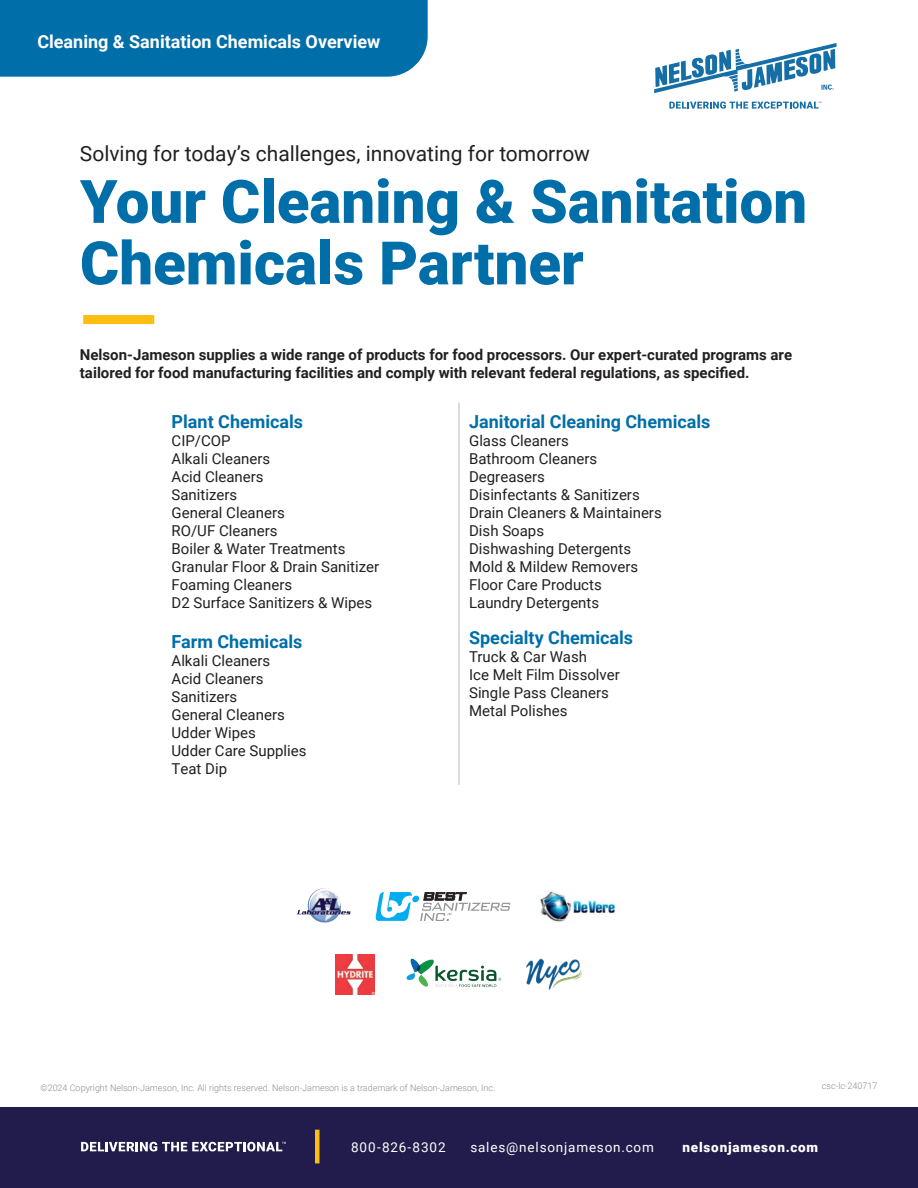
<style>
.page{position:relative;width:918px;height:1188px;background:#fff}
.page>*{position:absolute;margin:0;border:0;box-sizing:border-box;transform-origin:0 0}
.t1{font:900 60px/61.5px "Roboto";color:#006ea9}
.t2{font:21px "Roboto";color:#231f20}
.t3{font:700 18px "Roboto";color:#006ea9}
.t4{font:700 18px "Roboto";color:#fff}
.t5{font:15px "Roboto";color:#231f20}
.t6{font:700 15px/18px "Roboto";color:#231f20}
.t7{font:13.5px "Roboto";letter-spacing:.06em;color:#fff}
.t8{font:900 13.5px "Roboto";letter-spacing:.06em;color:#fff}
.Body{font:300 9px "Roboto";color:#8a8c8f}
</style>
<div class="page">
<svg style="left:669px;top:102px;width:152px;height:7px"></svg>
<svg style="left:654px;top:43px;width:183px;height:50px"></svg>
<div style="left:83px;top:315px;width:71px;height:9px;background:#fdbe12"></div>
<hr style="left:458px;top:403px;width:2px;height:382px;background:#d8d9db">
<img style="left:297px;top:888px;width:54px;height:35px">
<svg style="left:420px;top:892px;width:90px;height:29px"></svg>
<div style="left:412px;top:896px;width:7px;height:6px;background:#00aeef;border-radius:50%"></div>
<svg style="left:376px;top:892px;width:36px;height:29px"></svg>
<img style="left:540px;top:891px;width:82px;height:31px">
<img style="left:406px;top:958px;width:96px;height:29px">
<img style="left:526px;top:958px;width:56px;height:32px">
<img style="left:335px;top:955px;width:40px;height:39px">
<div style="left:0;top:0;width:428px;height:77px;background:#006ea9"></div>
<div style="left:0;top:1107px;width:918px;height:81px;background:#221c4c"></div>
<svg style="left:81px;top:1142px;width:205px;height:9px"></svg>
<div style="left:315px;top:1130px;width:5px;height:33px;background:#fdbe12"></div>
<p class="t4" style="left:37px;top:29px;width:345px">Cleaning &amp; Sanitation Chemicals Overview</p>
<p class="t2" style="left:80px;top:139px;width:512px">Solving for today’s challenges, innovating for tomorrow</p>
<p class="t1" style="left:80px;top:169px;width:729px">Your Cleaning &amp; Sanitation<br>Chemicals Partner</p>
<p class="t6" style="left:80px;top:345px;width:714px">Nelson-Jameson supplies a wide range of products for food processors. Our expert-curated programs are tailored for food manufacturing facilities and comply with relevant federal regulations, as specified.</p>
<p class="t3" style="left:172px;top:409px;width:133px">Plant Chemicals</p>
<p class="t5" style="left:172px;top:431px;width:61px">CIP/COP</p>
<p class="t5" style="left:172px;top:449px;width:100px">Alkali Cleaners</p>
<p class="t5" style="left:172px;top:467px;width:94px">Acid Cleaners</p>
<p class="t5" style="left:172px;top:485px;width:67px">Sanitizers</p>
<p class="t5" style="left:172px;top:503px;width:115px">General Cleaners</p>
<p class="t5" style="left:172px;top:521px;width:108px">RO/UF Cleaners</p>
<p class="t5" style="left:172px;top:539px;width:176px">Boiler &amp; Water Treatments</p>
<p class="t5" style="left:172px;top:557px;width:209px">Granular Floor &amp; Drain Sanitizer</p>
<p class="t5" style="left:172px;top:575px;width:122px">Foaming Cleaners</p>
<p class="t5" style="left:172px;top:593px;width:202px">D2 Surface Sanitizers &amp; Wipes</p>
<p class="t3" style="left:172px;top:629px;width:132px">Farm Chemicals</p>
<p class="t5" style="left:172px;top:650px;width:100px">Alkali Cleaners</p>
<p class="t5" style="left:172px;top:668px;width:94px">Acid Cleaners</p>
<p class="t5" style="left:172px;top:686px;width:67px">Sanitizers</p>
<p class="t5" style="left:172px;top:704px;width:115px">General Cleaners</p>
<p class="t5" style="left:172px;top:722px;width:86px">Udder Wipes</p>
<p class="t5" style="left:172px;top:740px;width:137px">Udder Care Supplies</p>
<p class="t5" style="left:172px;top:758px;width:57px">Teat Dip</p>
<p class="t3" style="left:469px;top:409px;width:243px">Janitorial Cleaning Chemicals</p>
<p class="t5" style="left:469px;top:431px;width:101px">Glass Cleaners</p>
<p class="t5" style="left:469px;top:449px;width:130px">Bathroom Cleaners</p>
<p class="t5" style="left:469px;top:467px;width:77px">Degreasers</p>
<p class="t5" style="left:469px;top:485px;width:172px">Disinfectants &amp; Sanitizers</p>
<p class="t5" style="left:469px;top:503px;width:194px">Drain Cleaners &amp; Maintainers</p>
<p class="t5" style="left:469px;top:521px;width:76px">Dish Soaps</p>
<p class="t5" style="left:469px;top:539px;width:163px">Dishwashing Detergents</p>
<p class="t5" style="left:469px;top:557px;width:171px">Mold &amp; Mildew Removers</p>
<p class="t5" style="left:469px;top:575px;width:134px">Floor Care Products</p>
<p class="t5" style="left:469px;top:593px;width:132px">Laundry Detergents</p>
<p class="t3" style="left:469px;top:625px;width:166px">Specialty Chemicals</p>
<p class="t5" style="left:469px;top:647px;width:119px">Truck &amp; Car Wash</p>
<p class="t5" style="left:469px;top:665px;width:152px">Ice Melt Film Dissolver</p>
<p class="t5" style="left:469px;top:683px;width:141px">Single Pass Cleaners</p>
<p class="t5" style="left:469px;top:701px;width:100px">Metal Polishes</p>
<p class="Body" style="left:41px;top:1081px;width:456px">©2024 Copyright Nelson-Jameson, Inc. All rights reserved. Nelson-Jameson is a trademark of Nelson-Jameson, Inc.</p>
<p class="Body" style="left:822px;top:1079px;width:57px">csc-lc-240717</p>
<p class="t7" style="left:351px;top:1137px;width:96px">800-826-8302</p>
<p class="t7" style="left:470px;top:1137px;width:185px">sales@nelsonjameson.com</p>
<p class="t8" style="left:682px;top:1137px;width:137px">nelsonjameson.com</p>
</div>
